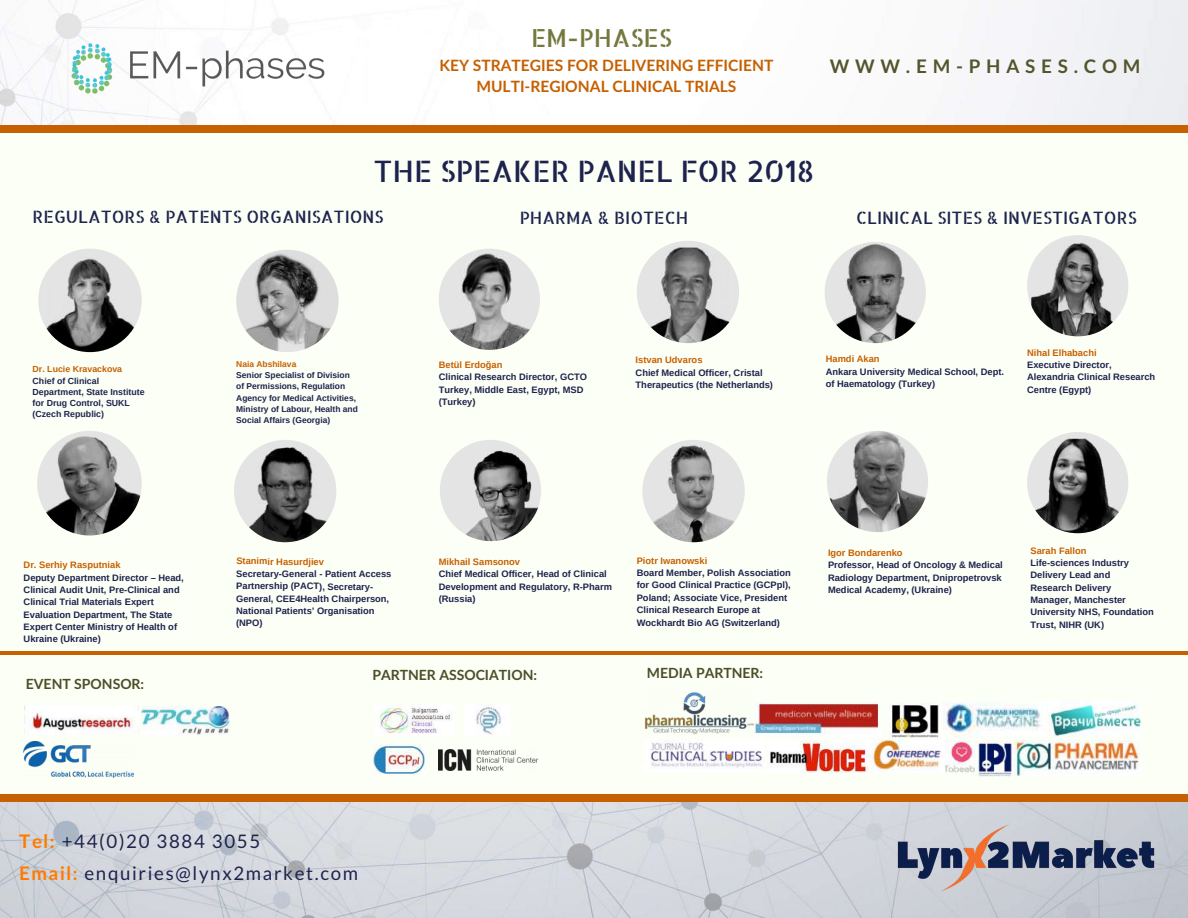
<style>
.page{position:relative;width:1188px;height:918px;background:#fff}
.page>*{position:absolute;margin:0;border:0;box-sizing:border-box;transform-origin:0 0}
.t1{font:29.55px "Allerta Stencil";color:#1e234d}
.t2{font:24.9px "Allerta Stencil";color:#76783e}
.t3{font:18.75px/32.7px "Lato";letter-spacing:.09em;color:#1e234d}
.t4{font:700 18.75px "Lato";letter-spacing:.31em;color:#54552c}
.t5{font:17.1px "Allerta Stencil";color:#1e234d}
.t6{font:700 15.6px/21.3px "Lato";color:#c66000;text-align:center}
.t7{font:700 13.95px "Lato";color:#4d4e28}
.t8{font:700 9.3px/12.3px "Arimo";color:#1e234d}
.t9{font:700 9.3px "Arimo";color:#c66000}
.t10{font:700 8.85px/11.2px "Arimo";color:#1e234d}
.t11{font:700 8.85px "Arimo";color:#c66000}
.t12{font:700 8.4px/11.2px "Arimo";color:#1e234d}
.t13{font:700 8.4px "Arimo";color:#c66000}
.s1{color:#222}
.s2{font-weight:700;color:#ff7b00}
</style>
<div class="page">
<img style="left:0;top:0;width:1188px;height:918px">
<div style="left:0;top:126px;width:1188px;height:673px;background:#fcfff6"></div>
<div style="left:0;top:794px;width:42px;height:8px;background:#c66000"></div>
<div style="left:1170px;top:794px;width:18px;height:8px;background:#c66000"></div>
<div style="left:40px;top:794px;width:317px;height:8px;background:#c66000"></div>
<div style="left:356px;top:794px;width:317px;height:8px;background:#c66000"></div>
<div style="left:672px;top:794px;width:317px;height:8px;background:#c66000"></div>
<div style="left:988px;top:794px;width:183px;height:8px;background:#c66000"></div>
<img style="left:896px;top:822px;width:260px;height:71px">
<img style="left:70px;top:42px;width:256px;height:54px">
<img style="left:38px;top:249px;width:104px;height:103px;border-radius:50%">
<img style="left:37px;top:431px;width:105px;height:105px;border-radius:50%">
<img style="left:236px;top:250px;width:103px;height:102px;border-radius:50%">
<img style="left:234px;top:440px;width:102px;height:102px;border-radius:50%">
<img style="left:440px;top:440px;width:101px;height:101px;border-radius:50%">
<img style="left:439px;top:249px;width:101px;height:101px;border-radius:50%">
<img style="left:637px;top:241px;width:102px;height:102px;border-radius:50%">
<img style="left:642px;top:440px;width:103px;height:102px;border-radius:50%">
<img style="left:825px;top:242px;width:101px;height:101px;border-radius:50%">
<img style="left:1027px;top:235px;width:101px;height:101px;border-radius:50%">
<img style="left:1027px;top:432px;width:101px;height:101px;border-radius:50%">
<img style="left:827px;top:431px;width:101px;height:101px;border-radius:50%">
<img style="left:24px;top:741px;width:110px;height:36px">
<img style="left:30px;top:712px;width:104px;height:19px">
<img style="left:142px;top:706px;width:88px;height:29px">
<img style="left:374px;top:745px;width:50px;height:30px">
<img style="left:380px;top:707px;width:72px;height:27px">
<img style="left:476px;top:705px;width:25px;height:30px">
<img style="left:645px;top:692px;width:110px;height:42px">
<img style="left:943px;top:702px;width:98px;height:33px">
<img style="left:872px;top:740px;width:103px;height:33px">
<img style="left:1014px;top:740px;width:126px;height:35px">
<img style="left:650px;top:742px;width:112px;height:27px">
<img style="left:770px;top:740px;width:98px;height:33px">
<img style="left:891px;top:703px;width:48px;height:35px">
<img style="left:755px;top:702px;width:126px;height:32px">
<img style="left:975px;top:741px;width:37px;height:35px">
<img style="left:1048px;top:703px;width:93px;height:34px">
<img style="left:439px;top:749px;width:100px;height:22px">
<div style="left:0;top:125px;width:17px;height:8px;background:#c66000"></div>
<div style="left:1145px;top:125px;width:43px;height:8px;background:#c66000"></div>
<div style="left:16px;top:125px;width:316px;height:8px;background:#c66000"></div>
<div style="left:332px;top:125px;width:317px;height:8px;background:#c66000"></div>
<div style="left:648px;top:125px;width:317px;height:8px;background:#c66000"></div>
<div style="left:964px;top:125px;width:183px;height:8px;background:#c66000"></div>
<hr style="left:0;top:652px;width:19px;height:3px;background:#c66000">
<hr style="left:1170px;top:652px;width:18px;height:3px;background:#c66000">
<hr style="left:19px;top:652px;width:134px;height:3px;background:#c66000">
<hr style="left:153px;top:652px;width:134px;height:3px;background:#c66000">
<hr style="left:287px;top:652px;width:134px;height:3px;background:#c66000">
<hr style="left:421px;top:652px;width:134px;height:3px;background:#c66000">
<hr style="left:555px;top:652px;width:134px;height:3px;background:#c66000">
<hr style="left:689px;top:652px;width:134px;height:3px;background:#c66000">
<hr style="left:823px;top:652px;width:134px;height:3px;background:#c66000">
<hr style="left:957px;top:652px;width:134px;height:3px;background:#c66000">
<hr style="left:1091px;top:652px;width:79px;height:3px;background:#c66000">
<h2 class="t2" style="left:531px;top:22px;width:143px">EM-PHASES</h2>
<h3 class="t6" style="left:439px;top:54px;width:335px">KEY STRATEGIES FOR DELIVERING EFFICIENT<br>MULTI-REGIONAL CLINICAL TRIALS</h3>
<h3 class="t4" style="left:830px;top:55px;width:312px">WWW.EM-PHASES.COM</h3>
<h1 class="t1" style="left:374px;top:152px;width:442px">THE SPEAKER PANEL FOR 2018</h1>
<h3 class="t5" style="left:33px;top:205px;width:353px">REGULATORS &amp; PATENTS ORGANISATIONS</h3>
<h3 class="t5" style="left:520px;top:206px;width:170px">PHARMA &amp; BIOTECH</h3>
<h3 class="t5" style="left:856px;top:206px;width:282px">CLINICAL SITES &amp; INVESTIGATORS</h3>
<p class="t11" style="left:33px;top:364px;width:91px">Dr. Lucie Kravackova</p>
<p class="t10" style="left:33px;top:375px;width:114px">Chief of Clinical<br>Department, State Institute for Drug Control, SUKL (Czech Republic)</p>
<p class="t9" style="left:24px;top:560px;width:99px">Dr. Serhiy Rasputniak</p>
<p class="t8" style="left:24px;top:571px;width:162px">Deputy Department Director – Head,<br>Clinical Audit Unit, Pre-Clinical and<br>Clinical Trial Materials Expert<br>Evaluation Department, The State<br>Expert Center Ministry of Health of<br>Ukraine (Ukraine)</p>
<h3 class="t7" style="left:26px;top:675px;width:120px">EVENT SPONSOR:</h3>
<p class="t13" style="left:236px;top:359px;width:62px">Naia Abshilava</p>
<p class="t12" style="left:236px;top:369px;width:123px">Senior Specialist of Division of Permissions, Regulation<br>Agency for Medical Activities,<br>Ministry of Labour, Health and<br>Social Affairs (Georgia)</p>
<p class="t9" style="left:439px;top:359px;width:65px">Betül Erdoğan</p>
<p class="t8" style="left:439px;top:371px;width:150px">Clinical Research Director, GCTO<br>Turkey, Middle East, Egypt, MSD (Turkey<span class="s1">)</span></p>
<p class="t9" style="left:636px;top:355px;width:68px">Istvan Udvaros</p>
<p class="t8" style="left:636px;top:366px;width:139px">Chief Medical Officer, Cristal<br>Therapeutics (the Netherlands)</p>
<p class="t9" style="left:826px;top:354px;width:55px">Hamdi Akan</p>
<p class="t8" style="left:826px;top:365px;width:180px">Ankara University Medical School, Dept. of Haematology (Turkey)</p>
<p class="t9" style="left:1027px;top:347px;width:71px">Nihal Elhabachi</p>
<p class="t8" style="left:1027px;top:358px;width:130px">Executive Director,<br>Alexandria Clinical Research<br>Centre (Egypt)</p>
<p class="t9" style="left:236px;top:556px;width:89px">Stanimir Hasurdjiev</p>
<p class="t8" style="left:236px;top:568px;width:157px">Secretary-General - Patient Access<br>Partnership (PACT), Secretary-<br>General, CEE4Health Chairperson,<br>National Patients’ Organisation (NPO)</p>
<p class="t9" style="left:439px;top:556px;width:83px">Mikhail Samsonov</p>
<p class="t8" style="left:439px;top:568px;width:175px">Chief Medical Officer, Head of Clinical<br>Development and Regulatory, R-Pharm (Russia)</p>
<p class="t9" style="left:637px;top:555px;width:72px">Piotr Iwanowski</p>
<p class="t8" style="left:637px;top:567px;width:156px">Board Member, Polish Association for Good Clinical Practice (GCPpl), Poland; Associate Vice, President Clinical Research Europe at Wockhardt Bio AG (Switzerland)</p>
<h3 class="t7" style="left:372px;top:666px;width:166px">PARTNER ASSOCIATION:</h3>
<h3 class="t7" style="left:647px;top:665px;width:118px">MEDIA PARTNER:</h3>
<p class="t9" style="left:828px;top:547px;width:76px">Igor Bondarenko</p>
<p class="t8" style="left:828px;top:559px;width:176px;text-align:justify">Professor, Head of Oncology &amp; Medical Radiology Department, Dnipropetrovsk Medical Academy, (Ukraine)</p>
<p class="t9" style="left:1030px;top:545px;width:58px">Sarah Fallon</p>
<p class="t8" style="left:1030px;top:556px;width:125px">Life-sciences Industry<br>Delivery Lead and<br>Research Delivery<br>Manager, Manchester<br>University NHS, Foundation<br>Trust, NIHR (UK)</p>
<h3 class="t3" style="left:19px;top:824px;width:341px"><span class="s2">Tel:</span> +44(0)20 3884 3055<br><span class="s2">Email:</span> enquiries@lynx2market.com</h3>
</div>
